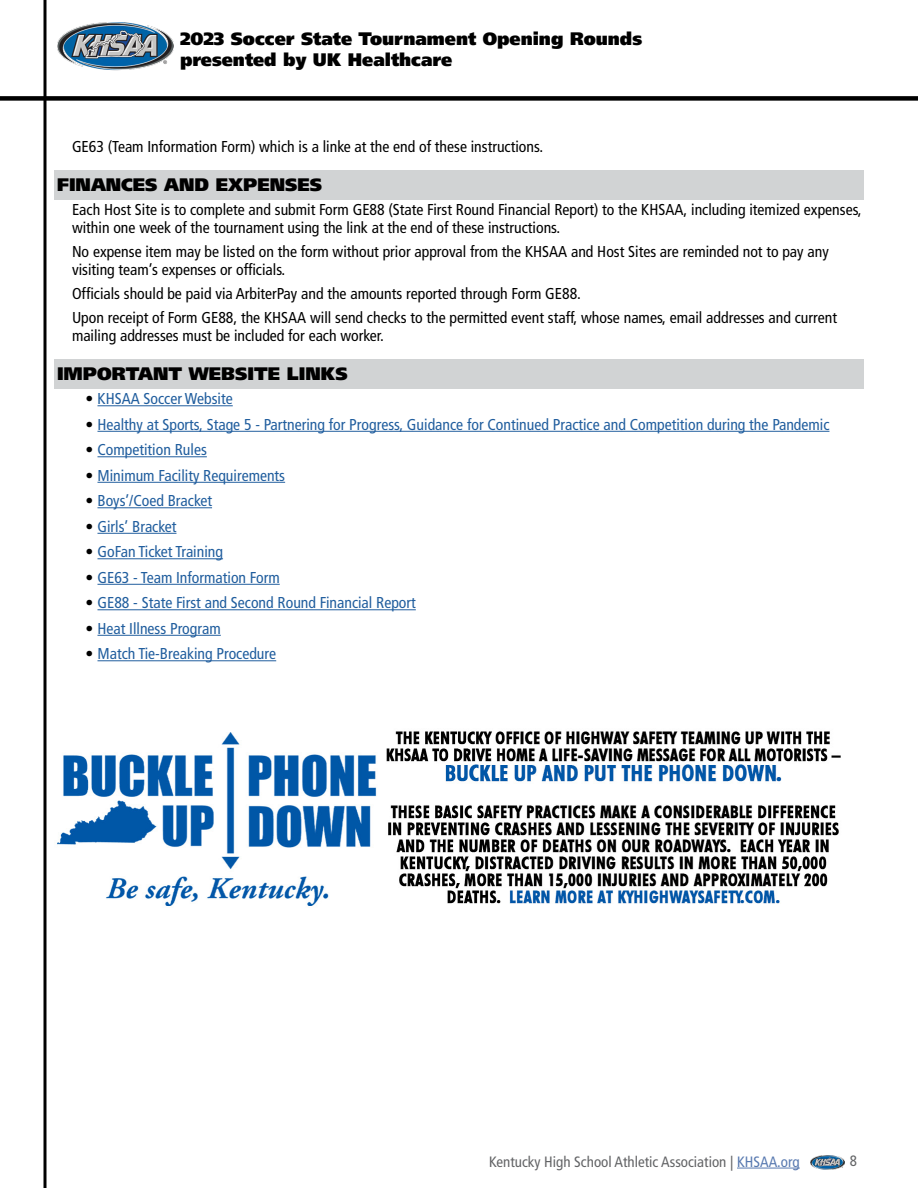
<style>
.page{position:relative;width:918px;height:1188px;background:#fff}
.page>*{position:absolute;margin:0;border:0;box-sizing:border-box;transform-origin:0 0}
.t1{font:900 18px/21.6px "Frutiger LT";color:#000}
.t2{font:condensed 15.75px/18px "Frutiger LT";color:#000}
.t3{font:condensed 15.75px "Frutiger LT";color:#215e9e}
.t4{font:condensed 15px "Frutiger LT";color:#636466}
.s1{color:#000}
.s2{color:#5879b0}
</style>
<div class="page">
<div style="left:0;top:96px;width:918px;height:5px;background:#000"></div>
<hr style="left:44px;top:0;width:2px;height:1188px;background:#000">
<img style="left:811px;top:1155px;width:33px;height:14px">
<hr style="left:737px;top:1168px;width:63px;height:1px;background:#5879b0">
<img style="left:57px;top:22px;width:117px;height:49px">
<div style="left:54px;top:170px;width:810px;height:29px;background:#d1d3d4"></div>
<div style="left:54px;top:359px;width:810px;height:29px;background:#d1d3d4"></div>
<hr style="left:98px;top:405px;width:135px;height:1px;background:#215e9e">
<hr style="left:98px;top:431px;width:731px;height:1px;background:#215e9e">
<hr style="left:98px;top:456px;width:109px;height:1px;background:#215e9e">
<hr style="left:98px;top:482px;width:187px;height:1px;background:#215e9e">
<hr style="left:98px;top:507px;width:114px;height:1px;background:#215e9e">
<hr style="left:98px;top:533px;width:79px;height:1px;background:#215e9e">
<hr style="left:98px;top:558px;width:125px;height:1px;background:#215e9e">
<hr style="left:98px;top:584px;width:182px;height:1px;background:#215e9e">
<hr style="left:98px;top:609px;width:318px;height:1px;background:#215e9e">
<hr style="left:98px;top:635px;width:123px;height:1px;background:#215e9e">
<hr style="left:98px;top:660px;width:178px;height:1px;background:#215e9e">
<img style="left:57px;top:731px;width:784px;height:175px">
<p class="t1" style="left:180px;top:27px;width:464px">2023 Soccer State Tournament Opening Rounds presented by UK Healthcare</p>
<p class="t2" style="left:72px;top:138px;width:473px">GE63 (Team Information Form) which is a linke at the end of these instructions.</p>
<p class="t1" style="left:57px;top:174px;width:267px">FINANCES AND EXPENSES</p>
<p class="t2" style="left:72px;top:201px;width:791px">Each Host Site is to complete and submit Form GE88 (State First Round Financial Report) to the KHSAA, including itemized expenses, within one week of the tournament using the link at the end of these instructions.</p>
<p class="t2" style="left:72px;top:243px;width:758px">No expense item may be listed on the form without prior approval from the KHSAA and Host Sites are reminded not to pay any visiting team’s expenses or officials.</p>
<p class="t2" style="left:72px;top:282px;width:767px;line-height:24px">Officials should be paid via ArbiterPay and the amounts reported through Form GE88.<br>Upon receipt of Form GE88, the KHSAA will send checks to the permitted event staff, whose names, email addresses and current</p>
<p class="t2" style="left:72px;top:327px;width:313px">mailing addresses must be included for each worker.</p>
<p class="t1" style="left:57px;top:363px;width:292px">IMPORTANT WEBSITE LINKS</p>
<p class="t3" style="left:86px;top:390px;width:149px"><span class="s1">•</span> KHSAA Soccer Website</p>
<p class="t3" style="left:86px;top:415px;width:745px"><span class="s1">•</span> Healthy at Sports, Stage 5 - Partnering for Progress, Guidance for Continued Practice and Competition during the Pandemic</p>
<p class="t3" style="left:86px;top:441px;width:123px"><span class="s1">•</span> Competition Rules</p>
<p class="t3" style="left:86px;top:466px;width:201px"><span class="s1">•</span> Minimum Facility Requirements</p>
<p class="t3" style="left:86px;top:492px;width:128px"><span class="s1">•</span> Boys’/Coed Bracket</p>
<p class="t3" style="left:86px;top:517px;width:93px"><span class="s1">•</span> Girls’ Bracket</p>
<p class="t3" style="left:86px;top:543px;width:139px"><span class="s1">•</span> GoFan Ticket Training</p>
<p class="t3" style="left:86px;top:568px;width:196px"><span class="s1">•</span> GE63 - Team Information Form</p>
<p class="t3" style="left:86px;top:594px;width:332px"><span class="s1">•</span> GE88 - State First and Second Round Financial Report</p>
<p class="t3" style="left:86px;top:619px;width:137px"><span class="s1">•</span> Heat Illness Program</p>
<p class="t3" style="left:86px;top:645px;width:192px"><span class="s1">•</span> Match Tie-Breaking Procedure</p>
<p class="t4" style="left:489px;top:1153px;width:312px">Kentucky High School Athletic Association | <span class="s2">KHSAA.org</span></p>
<p class="t4" style="left:850px;top:1152px;width:9px">8</p>
</div>
